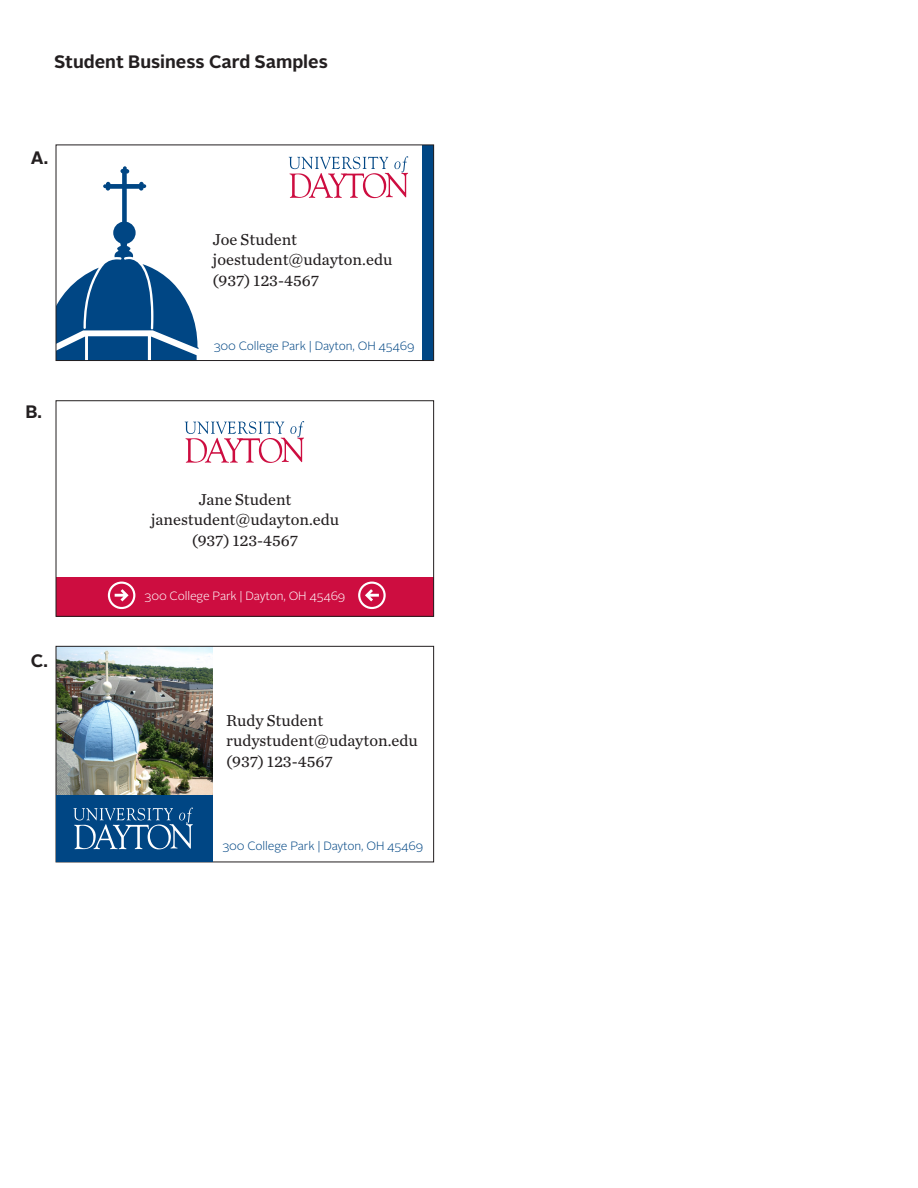
<style>
.page{position:relative;width:918px;height:1188px;background:#fff}
.page>*{position:absolute;margin:0;border:0;box-sizing:border-box;transform-origin:0 0}
.t1{font:700 18px "Alright Sans";color:#231f20}
.t2{font:16.5px "Chronicle Text G2";color:#231f20}
.t3{font:300 12px "Alright Sans";letter-spacing:-.01em;color:#004684}
.t4{font:300 12px "Alright Sans";letter-spacing:-.01em;color:#fff}
</style>
<div class="page">
<div style="left:422px;top:145px;width:12px;height:216px;background:#004684"></div>
<svg style="left:58px;top:166px;width:141px;height:193px"></svg>
<div style="left:56px;top:145px;width:378px;height:216px;border:1px solid #231f20"></div>
<svg style="left:289px;top:156px;width:119px;height:42px"></svg>
<div style="left:56px;top:577px;width:378px;height:40px;background:#cd0d40"></div>
<svg style="left:185px;top:421px;width:119px;height:42px"></svg>
<svg style="left:115px;top:589px;width:14px;height:12px"></svg>
<div style="left:108px;top:582px;width:27px;height:27px;border:2px solid #fff;border-radius:50%"></div>
<svg style="left:365px;top:589px;width:14px;height:12px"></svg>
<div style="left:358px;top:582px;width:28px;height:27px;border:2px solid #fff;border-radius:50%"></div>
<div style="left:56px;top:401px;width:378px;height:216px;border:1px solid #231f20"></div>
<img style="left:58px;top:648px;width:154px;height:147px">
<div style="left:56px;top:646px;width:378px;height:216px;border:1px solid #231f20"></div>
<div style="left:56px;top:795px;width:156px;height:67px;background:#004684"></div>
<svg style="left:73px;top:808px;width:120px;height:41px"></svg>
<p class="t1" style="left:54px;top:49px;width:275px">Student Business Card Samples</p>
<p class="t1" style="left:31px;top:145px;width:19px">A.</p>
<p class="t1" style="left:25px;top:399px;width:18px">B.</p>
<p class="t1" style="left:31px;top:648px;width:19px">C.</p>
<p class="t2" style="left:213px;top:227px;width:86px">Joe Student</p>
<p class="t2" style="left:213px;top:247px;width:181px">joestudent@udayton.edu</p>
<p class="t2" style="left:213px;top:268px;width:108px">(937) 123-4567</p>
<p class="t3" style="left:214px;top:338px;width:202px">300 College Park | Dayton, OH 45469</p>
<p class="t2" style="left:198px;top:487px;width:95px">Jane Student</p>
<p class="t2" style="left:151px;top:507px;width:190px">janestudent@udayton.edu</p>
<p class="t2" style="left:192px;top:529px;width:108px">(937) 123-4567</p>
<p class="t4" style="left:145px;top:587px;width:202px">300 College Park | Dayton, OH 45469</p>
<p class="t2" style="left:226px;top:708px;width:99px">Rudy Student</p>
<p class="t2" style="left:226px;top:728px;width:193px">rudystudent@udayton.edu</p>
<p class="t2" style="left:226px;top:749px;width:108px">(937) 123-4567</p>
<p class="t3" style="left:222px;top:838px;width:202px">300 College Park | Dayton, OH 45469</p>
</div>
